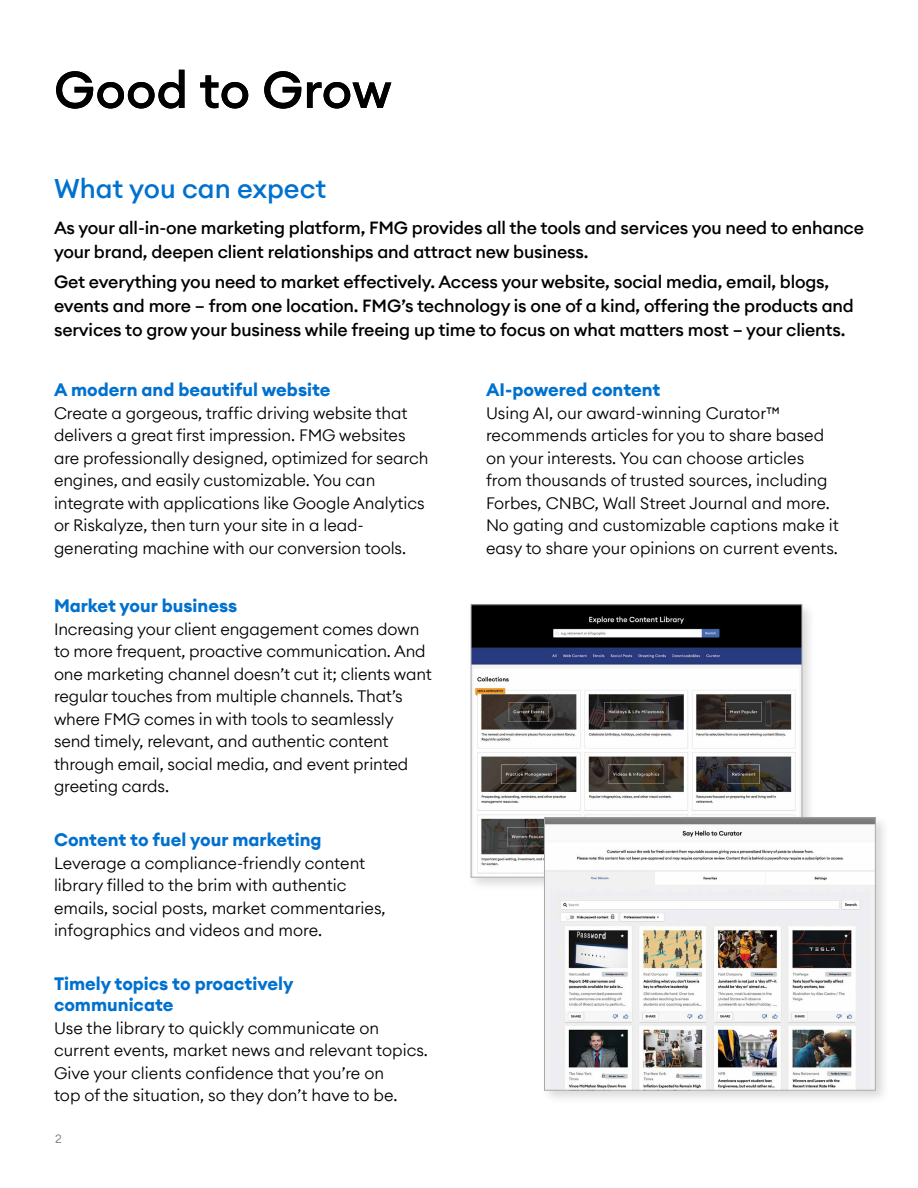
<style>
.page{position:relative;width:918px;height:1188px;background:#fff}
.page>*{position:absolute;margin:0;border:0;box-sizing:border-box;transform-origin:0 0}
.t1{font:500 51px "Euclid Circular A";letter-spacing:-.005em;color:#000}
.t2{font:500 27px "Euclid Circular A";color:#0071ce}
.t3{font:700 18px/21px "Euclid Circular A";color:#0071ce}
.t4{font:500 17.7px/24px "Euclid Circular A";letter-spacing:-.01em;color:#000}
.t5{font:300 16.5px/22.5px "Euclid Circular A";letter-spacing:-.005em;color:#000}
.t6{font:12px "Euclid Circular A";color:#878787}
</style>
<div class="page">
<div style="left:467px;top:601px;width:349px;height:291px;background:#000;opacity:.15"></div>
<img style="left:473px;top:606px;width:327px;height:269px">
<div style="left:540px;top:814px;width:350px;height:291px;background:#000;opacity:.15"></div>
<img style="left:546px;top:820px;width:328px;height:268px">
<div style="left:544px;top:818px;width:332px;height:272px;border:1px solid #a7a9ac"></div>
<h1 class="t1" style="left:54px;top:57px;width:339px">Good to Grow</h1>
<h2 class="t2" style="left:54px;top:171px;width:274px">What you can expect</h2>
<p class="t4" style="left:54px;top:216px;width:812px">As your all-in-one marketing platform, FMG provides all the tools and services you need to enhance your brand, deepen client relationships and attract new business.</p>
<p class="t4" style="left:54px;top:270px;width:801px">Get everything you need to market effectively. Access your website, social media, email, blogs, events and more – from one location. FMG’s technology is one of a kind, offering the products and services to grow your business while freeing up time to focus on what matters most – your clients.</p>
<p class="t3" style="left:54px;top:379px;width:278px">A modern and beautiful website</p>
<p class="t5" style="left:54px;top:401px;width:376px">Create a gorgeous, traffic driving website that delivers a great first impression. FMG websites are professionally designed, optimized for search engines, and easily customizable. You can integrate with applications like Google Analytics or Riskalyze, then turn your site in a lead&shy;generating machine with our conversion tools.</p>
<p class="t3" style="left:54px;top:595px;width:185px">Market your business</p>
<p class="t5" style="left:54px;top:617px;width:379px">Increasing your client engagement comes down to more frequent, proactive communication. And one marketing channel doesn’t cut it; clients want regular touches from multiple channels. That’s where FMG comes in with tools to seamlessly send timely, relevant, and authentic content through email, social media, and event printed greeting cards.</p>
<p class="t3" style="left:54px;top:829px;width:269px">Content to fuel your marketing</p>
<p class="t5" style="left:54px;top:851px;width:333px">Leverage a compliance-friendly content library filled to the brim with authentic emails, social posts, market commentaries, infographics and videos and more.</p>
<p class="t3" style="left:54px;top:973px;width:241px">Timely topics to proactively communicate</p>
<p class="t5" style="left:54px;top:1016px;width:376px">Use the library to quickly communicate on current events, market news and relevant topics.<br>Give your clients confidence that you’re on<br>top of the situation, so they don’t have to be.</p>
<p class="t6" style="left:55px;top:1131px;width:8px">2</p>
<p class="t3" style="left:486px;top:379px;width:176px">AI-powered content</p>
<p class="t5" style="left:486px;top:401px;width:354px">Using AI, our award-winning Curator™ recommends articles for you to share based on your interests. You can choose articles from thousands of trusted sources, including Forbes, CNBC, Wall Street Journal and more.<br>No gating and customizable captions make it easy to share your opinions on current events.</p>
</div>
